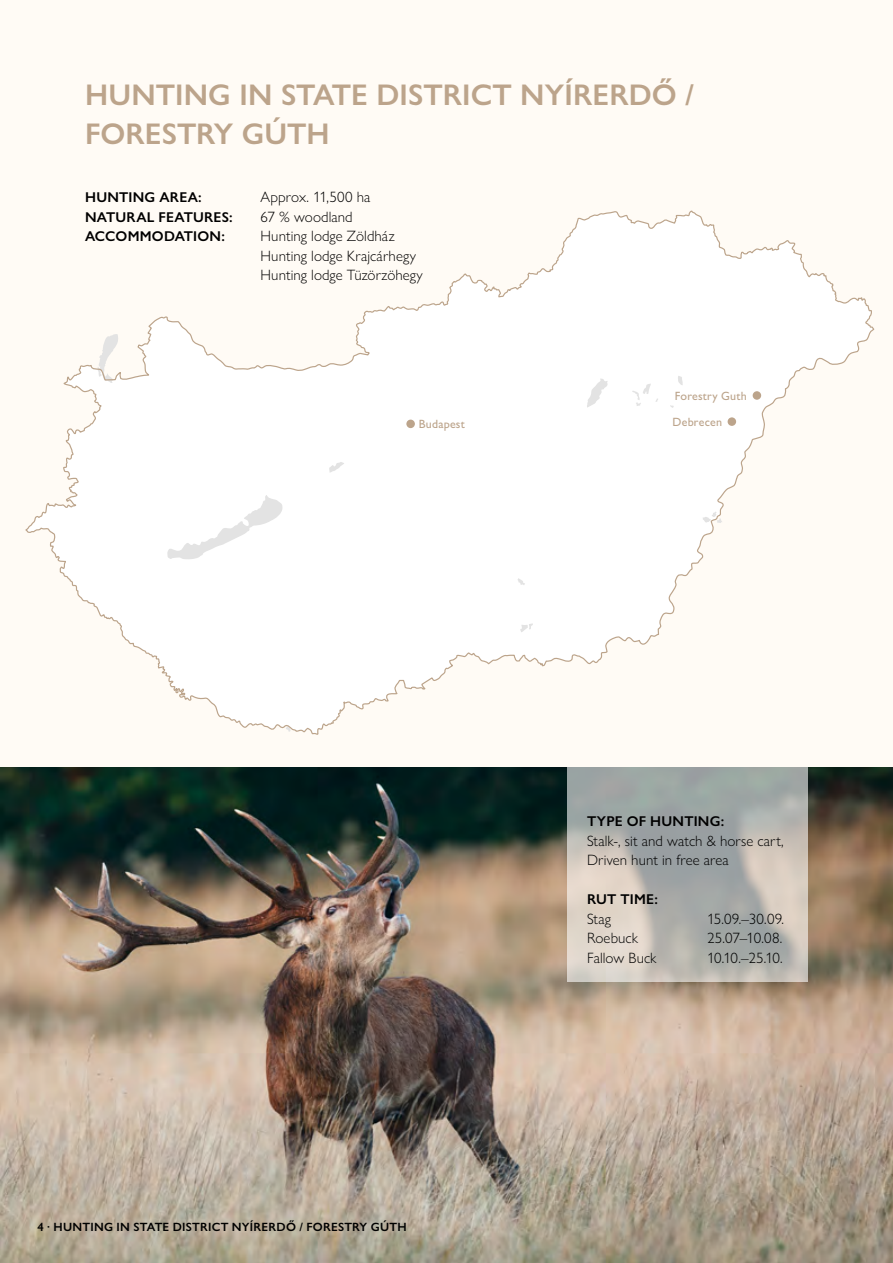
<style>
.page{position:relative;width:893px;height:1263px;background:#fffbf5}
.page>*{position:absolute;margin:0;border:0;box-sizing:border-box;transform-origin:0 0}
.t1{font:600 30px/39px "Gill Sans Nova";color:#bca48b}
.t2{font:300 15px/19.5px "Gill Sans Nova";letter-spacing:.005em;color:#000}
.t3{font:600 14.25px "Gill Sans Nova";letter-spacing:.015em;color:#000}
.t4{font:600 12px "Gill Sans Nova";letter-spacing:.025em;color:#000}
.t5{font:500 12px "Gill Sans Nova";letter-spacing:.02em;color:#bca48b}
</style>
<div class="page">
<img style="left:0;top:768px;width:893px;height:495px">
<svg style="left:25px;top:210px;width:850px;height:525px"></svg>
<svg style="left:567px;top:768px;width:241px;height:214px;background:#b5b5b0"></svg>
<div style="left:406px;top:420px;width:9px;height:8px;background:#bca48b;border-radius:50%"></div>
<div style="left:728px;top:417px;width:8px;height:9px;background:#bca48b;border-radius:50%"></div>
<div style="left:753px;top:391px;width:8px;height:9px;background:#bca48b;border-radius:50%"></div>
<h1 class="t1" style="left:85px;top:75px;width:610px">HUNTING IN STATE DISTRICT NYÍRERDŐ /<br>FORESTRY GÚTH</h1>
<p class="t3" style="left:85px;top:188px;width:118px">HUNTING AREA:</p>
<p class="t2" style="left:261px;top:187px;width:111px">Approx. 11,500 ha</p>
<p class="t3" style="left:85px;top:208px;width:149px">NATURAL FEATURES:</p>
<p class="t2" style="left:261px;top:207px;width:94px">67 % woodland</p>
<p class="t3" style="left:85px;top:227px;width:141px">ACCOMMODATION:</p>
<p class="t2" style="left:261px;top:226px;width:164px">Hunting lodge Zöldház<br>Hunting lodge Krajcárhegy<br>Hunting lodge Tüzörzöhegy</p>
<p class="t5" style="left:675px;top:389px;width:74px">Forestry Guth</p>
<p class="t5" style="left:419px;top:417px;width:48px">Budapest</p>
<p class="t5" style="left:673px;top:415px;width:51px">Debrecen</p>
<p class="t4" style="left:37px;top:1219px;width:35px">4 · HUNTING</p>
<p class="t4" style="left:117px;top:1219px;width:32px">IN STATE</p>
<p class="t4" style="left:173px;top:1219px;width:8px">DISTRICT</p>
<p class="t4" style="left:232px;top:1219px;width:19px">NYÍRERDŐ</p>
<p class="t4" style="left:299px;top:1219px;width:23px">/ FORESTRY</p>
<p class="t4" style="left:371px;top:1219px;width:19px">GÚTH</p>
<p class="t3" style="left:587px;top:812px;width:139px">TYPE OF HUNTING:</p>
<p class="t2" style="left:587px;top:831px;width:198px">Stalk-, sit and watch &amp; horse cart,<br>Driven hunt in free area</p>
<p class="t3" style="left:587px;top:890px;width:72px">RUT TIME:</p>
<p class="t2" style="left:587px;top:909px;width:26px">Stag</p>
<p class="t2" style="left:707px;top:909px;width:79px">15.09.–30.09.</p>
<p class="t2" style="left:587px;top:928px;width:52px">Roebuck</p>
<p class="t2" style="left:707px;top:928px;width:77px">25.07–10.08.</p>
<p class="t2" style="left:587px;top:948px;width:71px">Fallow Buck</p>
<p class="t2" style="left:707px;top:948px;width:77px">10.10.–25.10.</p>
</div>
